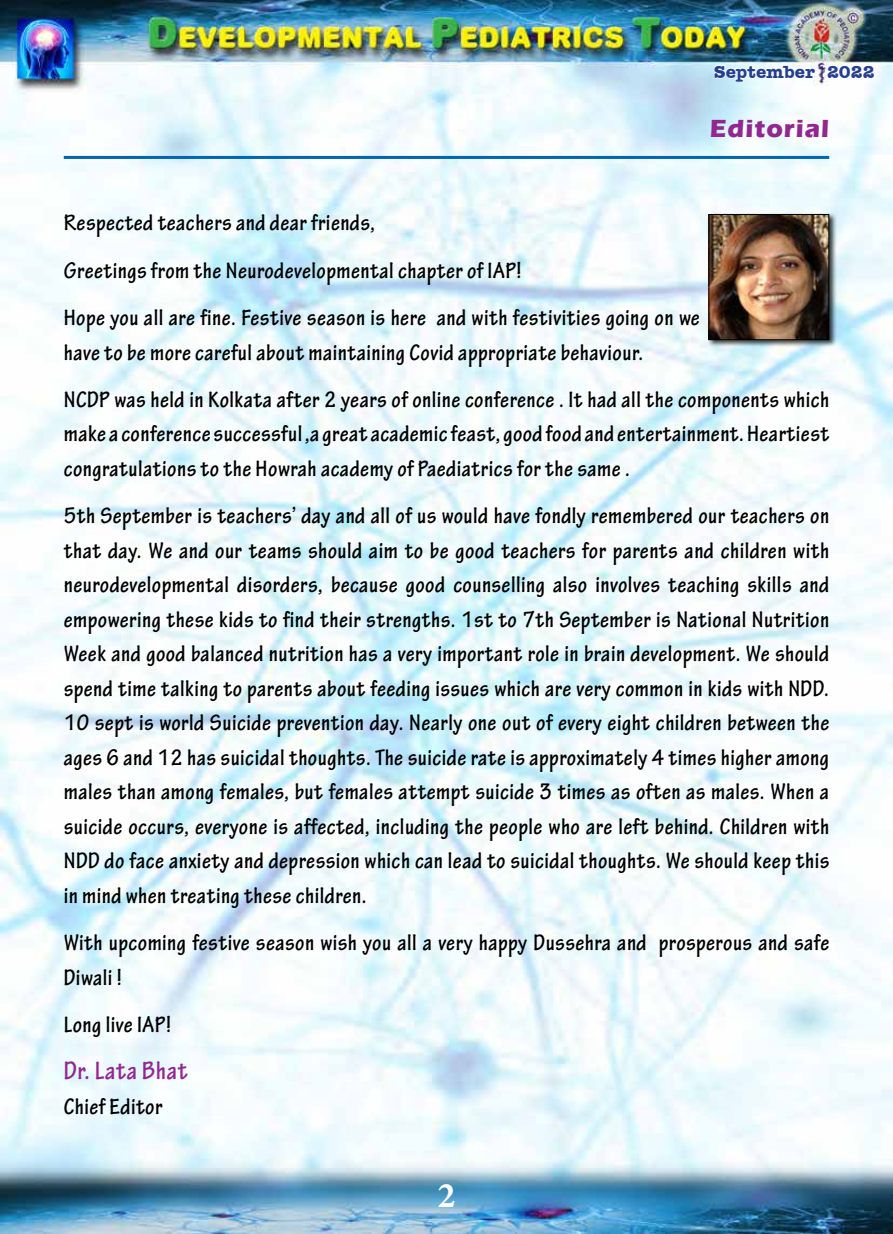
<style>
.page{position:relative;width:893px;height:1234px;background:#fff}
.page>*{position:absolute;margin:0;border:0;box-sizing:border-box;transform-origin:0 0}
.t1{font:700 36px "Minion Pro";color:#fff}
.t2{font:700 condensed 27px "Tekton Pro";letter-spacing:.02em;color:#92278f}
.t3{font:700 25.5px "Eras ITC";letter-spacing:.04em;color:#92278f}
.t4{font:700 condensed 24px/34.5px "Tekton Pro";letter-spacing:.02em;color:#000}
.t5{font:700 18px "Amer Typewriter IT Cby BT";color:#25408f}
</style>
<div class="page">
<img style="left:0;top:0;width:893px;height:1233px">
<svg style="left:713px;top:57px;width:104px;height:26px"></svg>
<svg style="left:826px;top:64px;width:50px;height:16px"></svg>
<div style="left:707px;top:212px;width:130px;height:135px;background:#000;opacity:.75"></div>
<img style="left:710px;top:216px;width:117px;height:122px">
<div style="left:708px;top:214px;width:121px;height:126px;border:1px solid #000"></div>
<hr style="left:64px;top:156px;width:765px;height:3px;background:#0065b2">
<p class="t5" style="left:714px;top:60px;width:162px">September 2022</p>
<p class="t3" style="left:710px;top:114px;width:121px">Editorial</p>
<p class="t4" style="left:64px;top:200px;width:638px;line-height:47.2px">Respected teachers and dear friends,<br>Greetings from the Neurodevelopmental chapter of IAP!<br>Hope you all are fine. Festive season is here and with festivities going on we</p>
<p class="t4" style="left:64px;top:329px;width:767px;line-height:47.2px">have to be more careful about maintaining Covid appropriate behaviour.<br>NCDP was held in Kolkata after 2 years of online conference . It had all the components which</p>
<p class="t4" style="left:64px;top:417px;width:767px">make a conference successful ,a great academic feast, good food and entertainment. Heartiest congratulations to the Howrah academy of Paediatrics for the same .</p>
<p class="t4" style="left:64px;top:498px;width:767px;text-align:justify">5th September is teachers’ day and all of us would have fondly remembered our teachers on that day. We and our teams should aim to be good teachers for parents and children with neurodevelopmental disorders, because good counselling also involves teaching skills and empowering these kids to find their strengths. 1st to 7th September is National Nutrition Week and good balanced nutrition has a very important role in brain development. We should spend time talking to parents about feeding issues which are very common in kids with NDD.<br>10 sept is world Suicide prevention day. Nearly one out of every eight children between the ages 6 and 12 has suicidal thoughts. The suicide rate is approximately 4 times higher among males than among females, but females attempt suicide 3 times as often as males. When a suicide occurs, everyone is affected, including the people who are left behind. Children with NDD do face anxiety and depression which can lead to suicidal thoughts. We should keep this in mind when treating these children.</p>
<p class="t4" style="left:64px;top:925px;width:767px">With upcoming festive season wish you all a very happy Dussehra and prosperous and safe<br>Diwali !</p>
<p class="t4" style="left:64px;top:1007px;width:109px">Long live IAP!</p>
<p class="t2" style="left:64px;top:1054px;width:125px">Dr. Lata Bhat</p>
<p class="t4" style="left:64px;top:1089px;width:100px">Chief Editor</p>
<h1 class="t1" style="left:437px;top:1169px;width:19px">2</h1>
</div>
